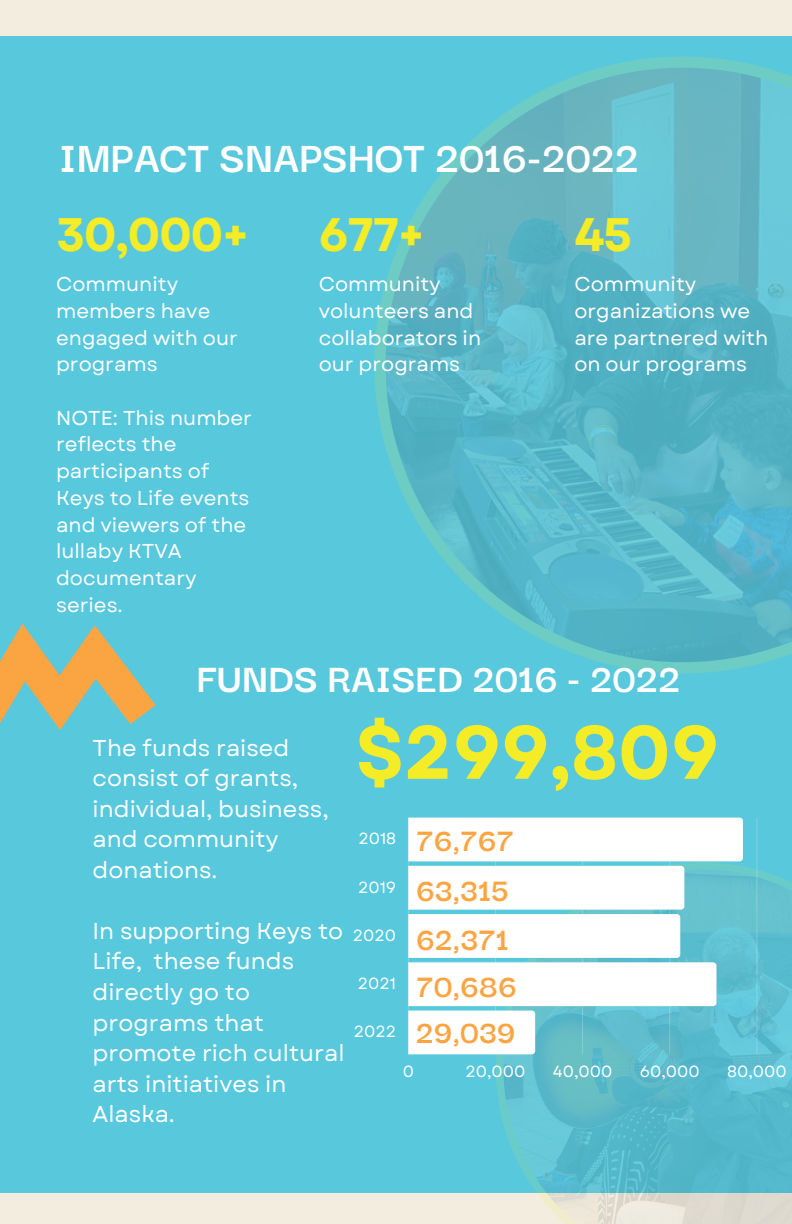
<style>
.page{position:relative;width:792px;height:1224px;background:#f3ede0}
.page>*{position:absolute;margin:0;border:0;box-sizing:border-box;transform-origin:0 0}
.t1{font:700 75.4px "Garet";color:#f4ec27}
.t2{font:700 47px "Garet";letter-spacing:-.03em;color:#f4ec27}
.t3{font:700 46.2px "Darker Grotesque";color:#fff}
.t4{font:700 43px "Darker Grotesque";color:#fff}
.t5{font:700 34.4px "Darker Grotesque";color:#faa541}
.t6{font:23px/30.6px "Garet";color:#fff}
.t7{font:20px/26.8px "Garet";color:#fff}
.t8{font:16.2px "Garet";color:#fff}
</style>
<div class="page">
<div style="left:0;top:37px;width:792px;height:1156px;background:#58c8dd"></div>
<svg style="left:496px;top:862px;width:296px;height:362px"></svg>
<hr style="left:757px;top:818px;width:1px;height:236px;background:#fff">
<svg style="left:408px;top:818px;width:335px;height:236px"></svg>
<svg style="left:374px;top:56px;width:418px;height:617px"></svg>
<svg style="left:0;top:624px;width:156px;height:106px"></svg>
<h3 class="t3" style="left:59px;top:123px;width:581px">IMPACT SNAPSHOT 2016-2022</h3>
<h2 class="t2" style="left:56px;top:200px;width:195px">30,000+</h2>
<h2 class="t2" style="left:319px;top:200px;width:108px">677+</h2>
<p class="t7" style="left:56px;top:271px;width:183px">Community members have engaged with our programs</p>
<p class="t7" style="left:56px;top:404px;width:197px">NOTE: This number reflects the participants of<br>Keys to Life events and viewers of the lullaby KTVA documentary series.</p>
<p class="t7" style="left:319px;top:271px;width:164px">Community volunteers and collaborators in our programs</p>
<h2 class="t2" style="left:574px;top:200px;width:59px">45</h2>
<p class="t7" style="left:574px;top:271px;width:195px">Community organizations we are partnered with on our programs</p>
<h3 class="t4" style="left:196px;top:647px;width:486px">FUNDS RAISED 2016 - 2022</h3>
<p class="t6" style="left:93px;top:732px;width:238px">The funds raised consist of grants, individual, business, and community donations.</p>
<p class="t6" style="left:93px;top:916px;width:253px">In supporting Keys to<br>Life, these funds directly go to programs that promote rich cultural arts initiatives in<br>Alaska.</p>
<h1 class="t1" style="left:356px;top:698px;width:365px">$299,809</h1>
<p class="t8" style="left:358px;top:827px;width:39px">2018</p>
<p class="t8" style="left:358px;top:875px;width:40px">2019</p>
<p class="t8" style="left:353px;top:924px;width:45px">2020</p>
<p class="t8" style="left:358px;top:972px;width:40px">2021</p>
<p class="t8" style="left:354px;top:1020px;width:44px">2022</p>
<h3 class="t5" style="left:416px;top:814px;width:100px">76,767</h3>
<h3 class="t5" style="left:416px;top:865px;width:94px">63,315</h3>
<h3 class="t5" style="left:416px;top:913px;width:94px">62,371</h3>
<h3 class="t5" style="left:416px;top:960px;width:102px">70,686</h3>
<h3 class="t5" style="left:416px;top:1006px;width:101px">29,039</h3>
<p class="t8" style="left:403px;top:1059px;width:13px">0</p>
<p class="t8" style="left:465px;top:1059px;width:62px">20,000</p>
<p class="t8" style="left:553px;top:1059px;width:61px">40,000</p>
<p class="t8" style="left:640px;top:1059px;width:61px">60,000</p>
<p class="t8" style="left:727px;top:1059px;width:61px">80,000</p>
</div>
